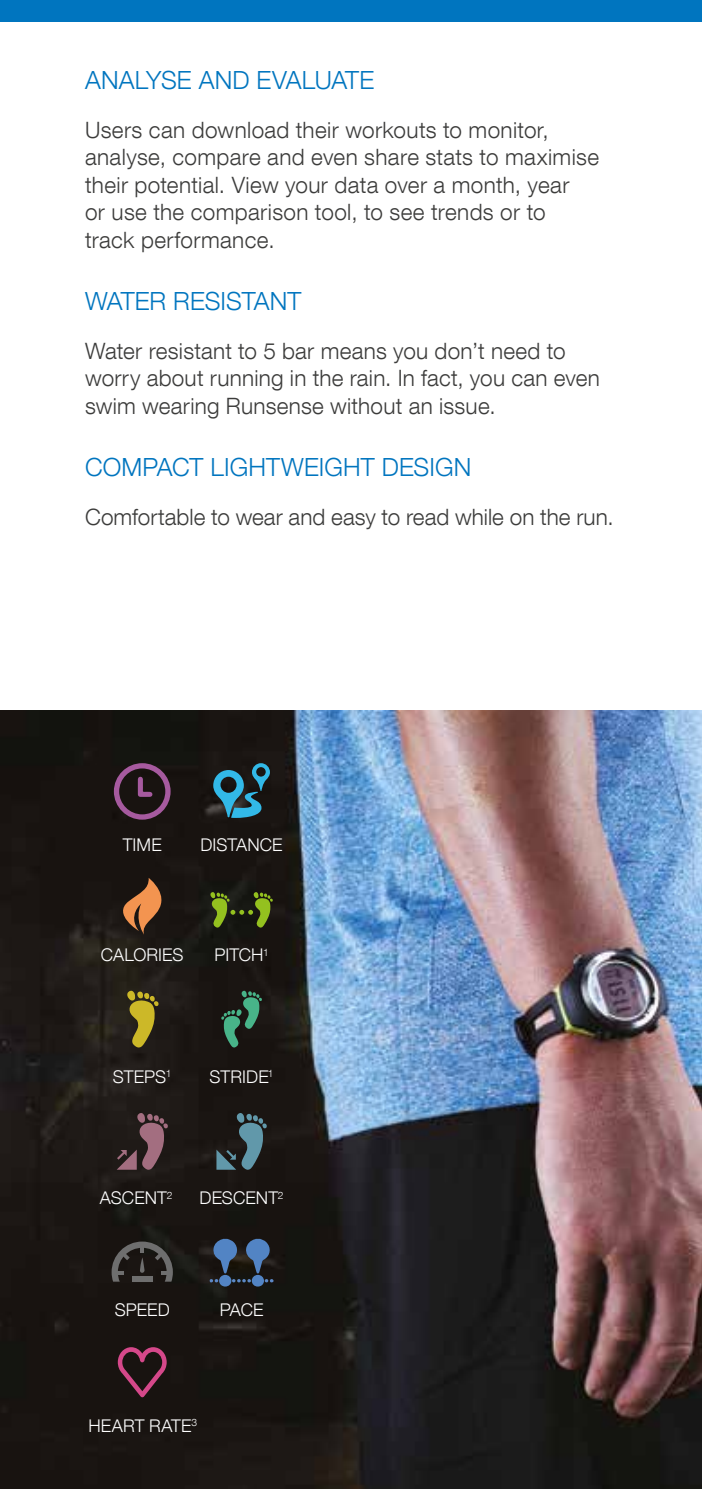
<style>
.page{position:relative;width:702px;height:1489px;background:#fff}
.page>*{position:absolute;margin:0;border:0;box-sizing:border-box;transform-origin:0 0}
.t1{font:300 25px "Helvetica Neue LT Com";letter-spacing:.005em;color:#0075bf}
.t2{font:300 22.5px/27.5px "Helvetica Neue LT Com";letter-spacing:.01em;color:#3c3c3b}
.t3{font:300 17.5px "Helvetica Neue LT Com";letter-spacing:.005em;color:#fff}
</style>
<div class="page">
<img style="left:0;top:710px;width:702px;height:778px">
<svg style="left:114px;top:763px;width:57px;height:56px;background:#43283c"></svg>
<svg style="left:213px;top:763px;width:57px;height:54px;background:#26596a"></svg>
<svg style="left:112px;top:877px;width:52px;height:57px;background:#654127"></svg>
<svg style="left:118px;top:1346px;width:49px;height:51px;background:#4b2131"></svg>
<div style="left:219px;top:1274px;width:12px;height:12px;background:#5284c4;border-radius:50%"></div>
<div style="left:252px;top:1274px;width:12px;height:12px;background:#5284c4;border-radius:50%"></div>
<svg style="left:210px;top:1238px;width:63px;height:44px;background:#32455d"></svg>
<svg style="left:127px;top:990px;width:32px;height:57px;background:#796d21"></svg>
<svg style="left:210px;top:892px;width:63px;height:35px;background:#435217"></svg>
<svg style="left:221px;top:990px;width:41px;height:57px;background:#294b3a"></svg>
<svg style="left:216px;top:1112px;width:51px;height:57px;background:#35474c"></svg>
<svg style="left:117px;top:1112px;width:51px;height:57px;background:#523a40"></svg>
<svg style="left:112px;top:1241px;width:61px;height:40px;background:#373432"></svg>
<hr style="left:161px;top:1271px;width:10px;height:4px;background:#6e6e6e">
<svg style="left:140px;top:1257px;width:5px;height:15px"></svg>
<div style="left:0;top:0;width:702px;height:21px;background:#0075bf"></div>
<p class="t1" style="left:85px;top:65px;width:290px">ANALYSE AND EVALUATE</p>
<p class="t2" style="left:85px;top:115px;width:515px">Users can download their workouts to monitor, analyse, compare and even share stats to maximise their potential. View your data over a month, year<br>or use the comparison tool, to see trends or to track performance.</p>
<p class="t1" style="left:85px;top:286px;width:218px">WATER RESISTANT</p>
<p class="t2" style="left:85px;top:337px;width:516px">Water resistant to 5 bar means you don’t need to worry about running in the rain. In fact, you can even swim wearing Runsense without an issue.</p>
<p class="t1" style="left:85px;top:452px;width:388px">COMPACT LIGHTWEIGHT DESIGN</p>
<p class="t2" style="left:85px;top:503px;width:530px">Comfortable to wear and easy to read while on the run.</p>
<p class="t3" style="left:123px;top:833px;width:40px">TIME</p>
<p class="t3" style="left:200px;top:833px;width:84px">DISTANCE</p>
<p class="t3" style="left:101px;top:944px;width:84px">CALORIES</p>
<p class="t3" style="left:214px;top:944px;width:56px">PITCH<sup>1</sup></p>
<p class="t3" style="left:113px;top:1065px;width:60px">STEPS<sup>1</sup></p>
<p class="t3" style="left:209px;top:1065px;width:65px">STRIDE<sup>1</sup></p>
<p class="t3" style="left:100px;top:1187px;width:74px">ASCENT<sup>2</sup></p>
<p class="t3" style="left:199px;top:1187px;width:86px">DESCENT<sup>2</sup></p>
<p class="t3" style="left:115px;top:1299px;width:56px">SPEED</p>
<p class="t3" style="left:220px;top:1299px;width:45px">PACE</p>
<p class="t3" style="left:88px;top:1414px;width:110px">HEART RATE<sup>3</sup></p>
</div>
